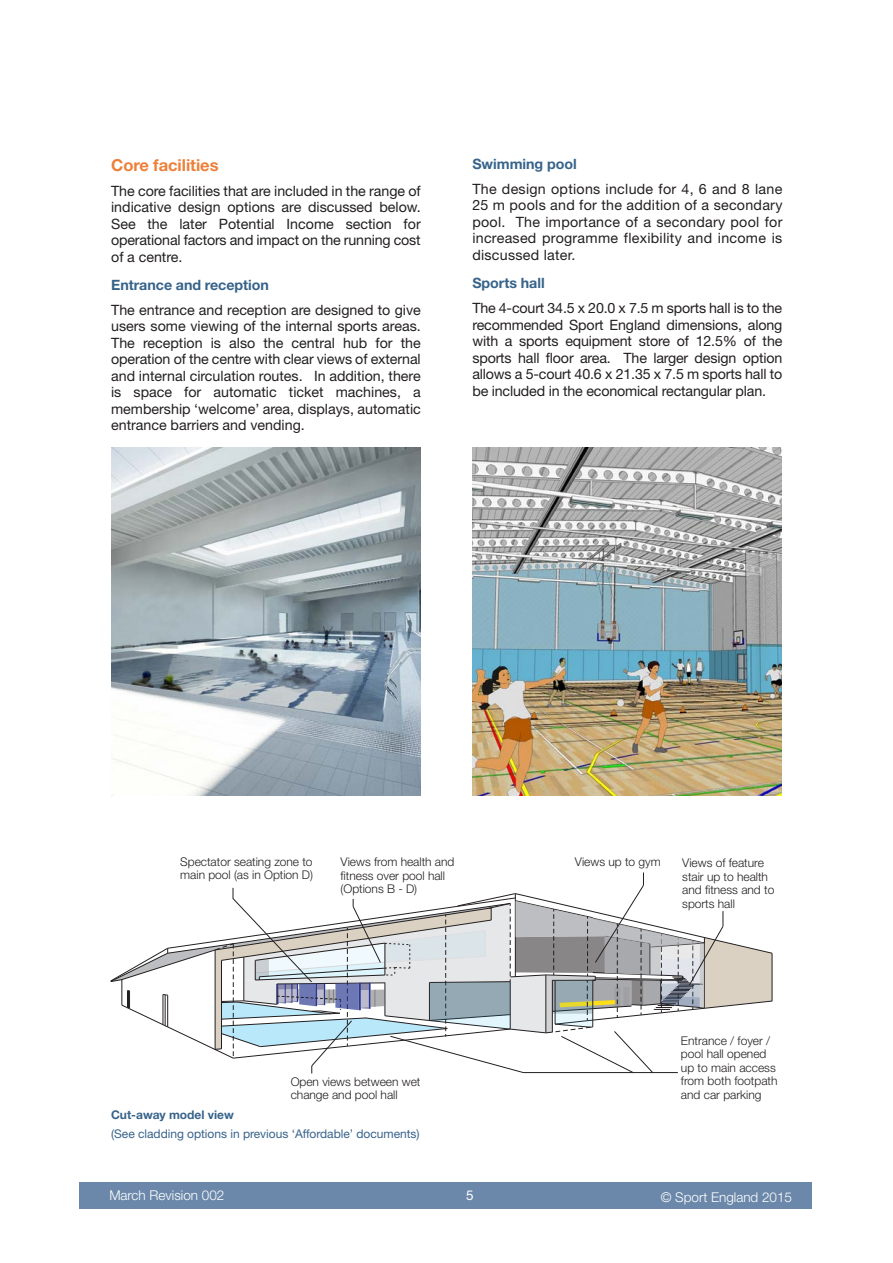
<style>
.page{position:relative;width:893px;height:1263px;background:#fff}
.page>*{position:absolute;margin:0;border:0;box-sizing:border-box;transform-origin:0 0}
.Main_body_copy{font:700 16.5px "Helvetica Neue LT Std";color:#ed7f38}
.Main_body_copy-2{font:14.25px/16.5px "Helvetica Neue LT Std";color:#231f20;text-align:justify}
.Main_body_copy-3{font:700 14.25px "Helvetica Neue LT Std";color:#37638a}
.t1{font:300 13.5px "Helvetica Neue LT Std";color:#fff}
.t2{font:13.5px "Helvetica Neue LT Std";color:#fff}
.t3{font:300 12px/13.5px "Helvetica Neue LT Std";color:#231f20}
.t4{font:12px "Helvetica Neue LT Std";color:#37638a}
.t5{font:700 12px "Helvetica Neue LT Std";color:#37638a}
</style>
<div class="page">
<div style="left:79px;top:1182px;width:733px;height:27px;background:#6b88aa"></div>
<img style="left:472px;top:448px;width:310px;height:348px">
<hr style="left:772px;top:953px;width:1px;height:48px;background:#231f20">
<svg style="left:111px;top:872px;width:661px;height:201px"></svg>
<img style="left:111px;top:448px;width:310px;height:347px">
<img style="left:128px;top:658px;width:62px;height:45px">
<img style="left:228px;top:625px;width:117px;height:94px">
<img style="left:282px;top:639px;width:114px;height:10px">
<img style="left:338px;top:635px;width:16px;height:6px">
<svg style="left:384px;top:633px;width:9px;height:8px"></svg>
<img style="left:322px;top:625px;width:12px;height:20px">
<p class="Main_body_copy" style="left:111px;top:154px;width:109px">Core facilities</p>
<p class="Main_body_copy-2" style="left:111px;top:182px;width:311px">The core facilities that are included in the range of indicative design options are discussed below.<br>See the later Potential Income section for operational factors and impact on the running cost of a centre.</p>
<p class="Main_body_copy-3" style="left:111px;top:276px;width:159px">Entrance and reception</p>
<p class="Main_body_copy-2" style="left:111px;top:301px;width:311px">The entrance and reception are designed to give users some viewing of the internal sports areas.<br>The reception is also the central hub for the operation of the centre with clear views of external and internal circulation routes. In addition, there is space for automatic ticket machines, a membership ‘welcome’ area, displays, automatic entrance barriers and vending.</p>
<p class="Main_body_copy-3" style="left:472px;top:155px;width:106px">Swimming pool</p>
<p class="Main_body_copy-2" style="left:472px;top:180px;width:312px">The design options include for 4, 6 and 8 lane 25 m pools and for the addition of a secondary pool. The importance of a secondary pool for increased programme flexibility and income is discussed later.</p>
<p class="Main_body_copy-3" style="left:472px;top:274px;width:74px">Sports hall</p>
<p class="Main_body_copy-2" style="left:472px;top:299px;width:312px">The 4-court 34.5 x 20.0 x 7.5 m sports hall is to the recommended Sport England dimensions, along with a sports equipment store of 12.5% of the sports hall floor area. The larger design option allows a 5-court 40.6 x 21.35 x 7.5 m sports hall to be included in the economical rectangular plan.</p>
<p class="t3" style="left:180px;top:854px;width:134px">Spectator seating zone to main pool (as in Option D)</p>
<p class="t3" style="left:341px;top:855px;width:115px">Views from health and fitness over pool hall (Options B - D)</p>
<p class="t3" style="left:291px;top:1074px;width:131px">Open views between wet change and pool hall</p>
<p class="t5" style="left:111px;top:1107px;width:124px">Cut-away model view</p>
<p class="t4" style="left:111px;top:1127px;width:310px">(See cladding options in previous ‘Affordable’ documents)</p>
<p class="t3" style="left:575px;top:855px;width:87px">Views up to gym</p>
<p class="t3" style="left:682px;top:856px;width:94px">Views of feature stair up to health and fitness and to sports hall</p>
<p class="t3" style="left:681px;top:1033px;width:98px">Entrance / foyer / pool hall opened up to main access from both footpath and car parking</p>
<p class="t1" style="left:109px;top:1187px;width:117px">March Revision 002</p>
<p class="t2" style="left:466px;top:1187px;width:9px">5</p>
<p class="t1" style="left:661px;top:1188px;width:133px">© Sport England 2015</p>
</div>
